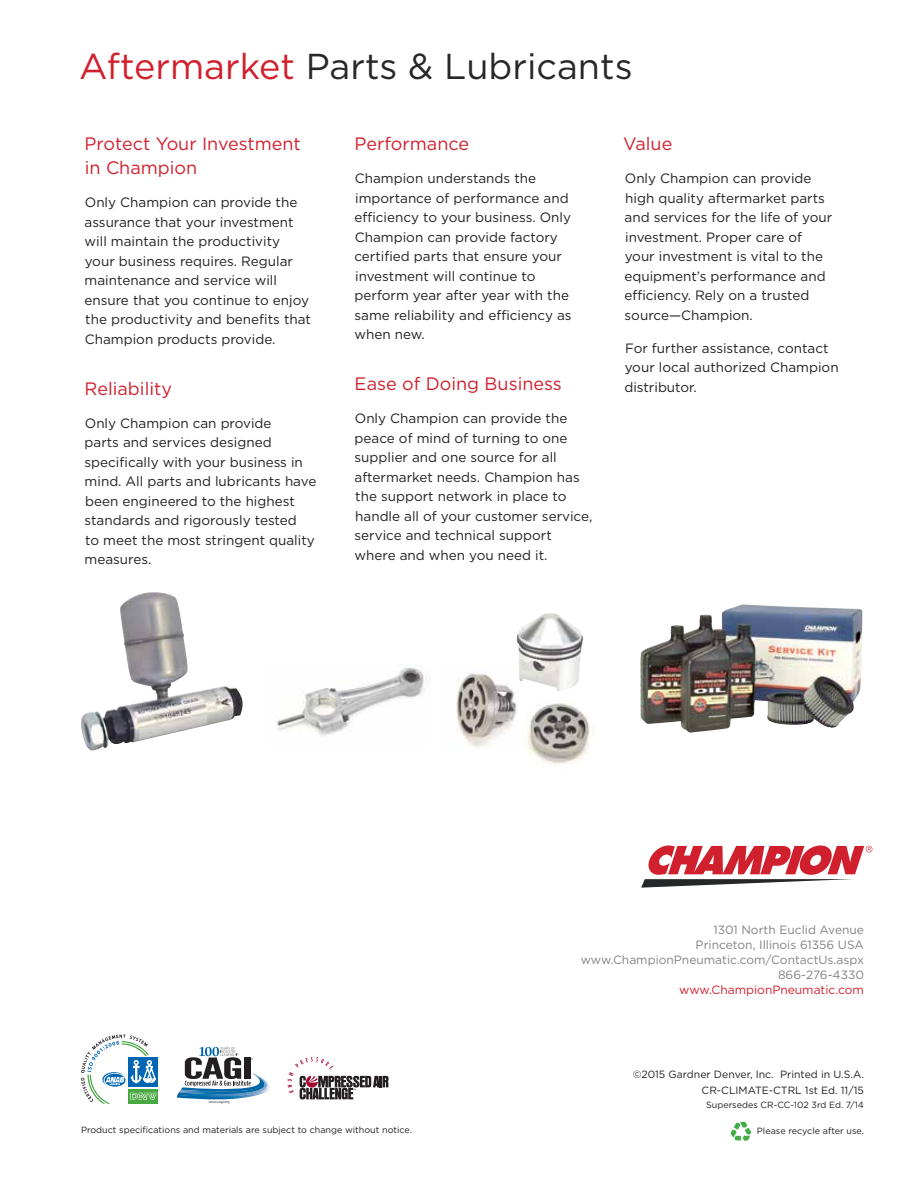
<style>
.page{position:relative;width:918px;height:1188px;background:#fff}
.page>*{position:absolute;margin:0;border:0;box-sizing:border-box;transform-origin:0 0}
.t1{font:36px "Gotham";color:#262729}
.t2{font:18px/24px "Gotham";color:#d0202e}
.t3{font:13.5px/19.5px "Gotham";color:#231f20}
.t4{font:12px/15px "Gotham";color:#808285;text-align:right}
.t5{font:12px "Gotham";color:#d0202e}
.t6{font:10.5px/15px "Gotham";color:#231f20;text-align:right}
.t7{font:9px "Gotham";color:#231f20}
.s1{color:#d0202e}
</style>
<div class="page">
<svg style="left:730px;top:1121px;width:22px;height:20px"></svg>
<svg style="left:641px;top:845px;width:231px;height:43px"></svg>
<div style="left:128px;top:1057px;width:30px;height:30px;background:#0066b3"></div>
<div style="left:128px;top:1089px;width:30px;height:15px;background:#48a842"></div>
<svg style="left:81px;top:1035px;width:76px;height:69px"></svg>
<svg style="left:177px;top:1047px;width:212px;height:57px"></svg>
<img style="left:640px;top:604px;width:223px;height:129px">
<img style="left:275px;top:667px;width:152px;height:69px">
<img style="left:81px;top:592px;width:162px;height:158px">
<img style="left:456px;top:673px;width:61px;height:75px">
<img style="left:526px;top:703px;width:68px;height:61px">
<img style="left:517px;top:613px;width:66px;height:78px">
<h1 class="t1" style="left:79px;top:43px;width:555px"><span class="s1">Aftermarket</span> Parts &amp; Lubricants</h1>
<h2 class="t2" style="left:85px;top:132px;width:218px">Protect Your Investment in Champion</h2>
<p class="t3" style="left:84px;top:193px;width:228px">Only Champion can provide the assurance that your investment will maintain the productivity your business requires. Regular maintenance and service will ensure that you continue to enjoy the productivity and benefits that<br>Champion products provide.</p>
<h2 class="t2" style="left:85px;top:376px;width:89px">Reliability</h2>
<p class="t3" style="left:85px;top:413px;width:233px">Only Champion can provide<br>parts and services designed specifically with your business in mind. All parts and lubricants have been engineered to the highest standards and rigorously tested<br>to meet the most stringent quality measures.</p>
<h2 class="t2" style="left:355px;top:132px;width:116px">Performance</h2>
<p class="t3" style="left:354px;top:169px;width:219px">Champion understands the importance of performance and efficiency to your business. Only<br>Champion can provide factory certified parts that ensure your investment will continue to perform year after year with the same reliability and efficiency as when new.</p>
<h2 class="t2" style="left:355px;top:372px;width:209px">Ease of Doing Business</h2>
<p class="t3" style="left:355px;top:409px;width:239px">Only Champion can provide the peace of mind of turning to one supplier and one source for all aftermarket needs. Champion has the support network in place to handle all of your customer service, service and technical support where and when you need it.</p>
<h2 class="t2" style="left:623px;top:132px;width:51px">Value</h2>
<p class="t3" style="left:624px;top:169px;width:209px">Only Champion can provide high quality aftermarket parts and services for the life of your investment. Proper care of your investment is vital to the equipment’s performance and efficiency. Rely on a trusted source—Champion.</p>
<p class="t3" style="left:624px;top:338px;width:216px">For further assistance, contact your local authorized Champion distributor.</p>
<p class="t4" style="left:581px;top:922px;width:285px">1301 North Euclid Avenue<br>Princeton, Illinois 61356 USA www.ChampionPneumatic.com/ContactUs.aspx<br>866-276-4330</p>
<p class="t5" style="left:679px;top:982px;width:186px">www.ChampionPneumatic.com</p>
<p class="t6" style="left:633px;top:1067px;width:233px">©2015 Gardner Denver, Inc. Printed in U.S.A.<br>CR-CLIMATE-CTRL 1st Ed. 11/15</p>
<p class="t7" style="left:706px;top:1100px;width:159px">Supersedes CR-CC-102 3rd Ed. 7/14</p>
<p class="t7" style="left:81px;top:1125px;width:332px">Product specifications and materials are subject to change without notice.</p>
<p class="t7" style="left:757px;top:1125px;width:109px">Please recycle after use.</p>
</div>
